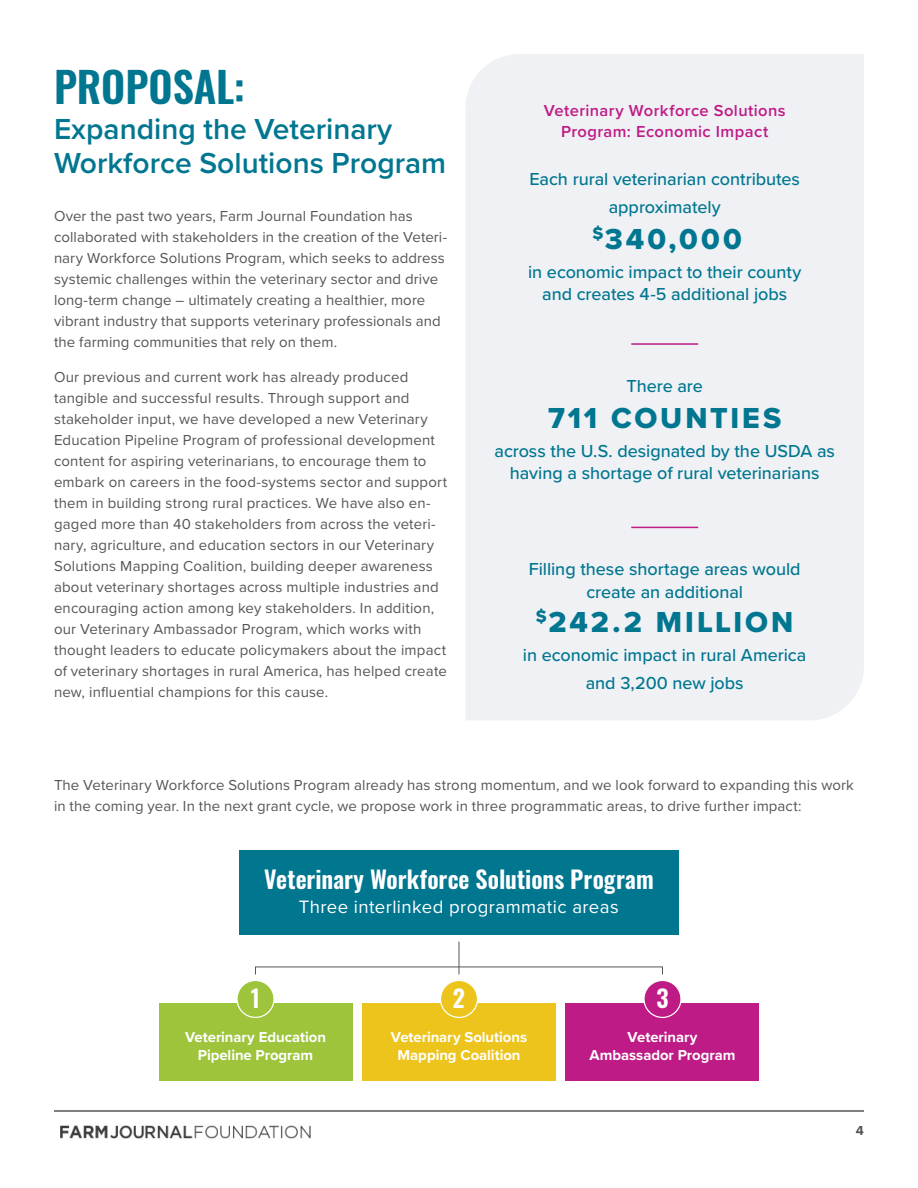
<style>
.page{position:relative;width:918px;height:1188px;background:#fff}
.page>*{position:absolute;margin:0;border:0;box-sizing:border-box;transform-origin:0 0}
.t1{font:42px "Oswald";letter-spacing:-.005em;color:#007690}
.t2{font:600 30px/34.5px "Proxima Nova";color:#007690}
.t3{font:30px "Proxima Nova Extrabld";letter-spacing:.095em;color:#007690}
.t4{font:600 24px "Oswald";color:#fff}
.t5{font:18.6px "Proxima Nova";letter-spacing:.02em;color:#fff}
.t6{font:500 18px/22.5px "Proxima Nova";letter-spacing:-.005em;color:#007690;text-align:center}
.t7{font:600 16.5px/21px "Proxima Nova";letter-spacing:.025em;color:#be1b86;text-align:center}
.t8{font:15px/21px "Proxima Nova";letter-spacing:.01em;color:#545554}
.t9{font:700 14.85px/17.9px "Proxima Nova";letter-spacing:-.005em;color:#fff;text-align:center}
.t10{font:700 13.5px "Proxima Nova";color:#545554}
</style>
<div class="page">
<hr style="left:54px;top:1110px;width:810px;height:2px;background:#545554">
<img style="left:60px;top:1125px;width:251px;height:14px">
<div style="left:466px;top:54px;width:398px;height:666px;background:#eff1f4"></div>
<div style="left:239px;top:850px;width:440px;height:85px;background:#01768f"></div>
<hr style="left:459px;top:942px;width:1px;height:32px;background:#545554">
<div style="left:159px;top:1003px;width:193px;height:78px;background:#9dc43b"></div>
<div style="left:362px;top:1003px;width:194px;height:78px;background:#edc41b"></div>
<div style="left:566px;top:1003px;width:193px;height:78px;background:#be1b86"></div>
<div style="left:237px;top:980px;width:37px;height:37px;background:#9dc43b;border-radius:50%"></div>
<div style="left:236px;top:980px;width:39px;height:38px;border:1px solid #fff;border-radius:50%"></div>
<div style="left:441px;top:980px;width:36px;height:37px;background:#edc41b;border-radius:50%"></div>
<div style="left:440px;top:980px;width:38px;height:38px;border:1px solid #fff;border-radius:50%"></div>
<div style="left:644px;top:980px;width:37px;height:37px;background:#be1b86;border-radius:50%"></div>
<div style="left:643px;top:980px;width:39px;height:38px;border:1px solid #fff;border-radius:50%"></div>
<hr style="left:631px;top:343px;width:67px;height:2px;background:#be1b86">
<hr style="left:631px;top:527px;width:67px;height:1px;background:#be1b86">
<h1 class="t1" style="left:54px;top:50px;width:192px">PROPOSAL:</h1>
<h2 class="t2" style="left:54px;top:110px;width:394px">Expanding the Veterinary<br>Workforce Solutions Program</h2>
<p class="t8" style="left:54px;top:205px;width:395px">Over the past two years, Farm Journal Foundation has collaborated with stakeholders in the creation of the Veteri&shy;nary Workforce Solutions Program, which seeks to address systemic challenges within the veterinary sector and drive long-term change – ultimately creating a healthier, more vibrant industry that supports veterinary professionals and the farming communities that rely on them.</p>
<p class="t8" style="left:54px;top:365px;width:395px">Our previous and current work has already produced tangible and successful results. Through support and stakeholder input, we have developed a new Veterinary Education Pipeline Program of professional development content for aspiring veterinarians, to encourage them to embark on careers in the food-systems sector and support them in building strong rural practices. We have also en&shy;gaged more than 40 stakeholders from across the veteri&shy;nary, agriculture, and education sectors in our Veterinary Solutions Mapping Coalition, building deeper awareness about veterinary shortages across multiple industries and encouraging action among key stakeholders. In addition, our Veterinary Ambassador Program, which works with thought leaders to educate policymakers about the impact of veterinary shortages in rural America, has helped create new, influential champions for this cause.</p>
<p class="t7" style="left:544px;top:99px;width:244px">Veterinary Workforce Solutions<br>Program: Economic Impact</p>
<p class="t6" style="left:529px;top:164px;width:272px;line-height:28.5px">Each rural veterinarian contributes approximately</p>
<h2 class="t3" style="left:592px;top:217px;width:151px"><sup>$</sup>340,000</h2>
<p class="t6" style="left:528px;top:260px;width:275px">in economic impact to their county and creates 4-5 additional jobs</p>
<p class="t6" style="left:627px;top:374px;width:78px">There are</p>
<h2 class="t3" style="left:548px;top:396px;width:235px">711 COUNTIES</h2>
<p class="t6" style="left:494px;top:439px;width:342px">across the U.S. designated by the USDA as having a shortage of rural veterinarians</p>
<p class="t6" style="left:529px;top:558px;width:273px">Filling these shortage areas would create an additional</p>
<h2 class="t3" style="left:536px;top:600px;width:259px"><sup>$</sup>242.2 MILLION</h2>
<p class="t6" style="left:523px;top:640px;width:285px;line-height:28.5px">in economic impact in rural America and 3,200 new jobs</p>
<p class="t8" style="left:54px;top:774px;width:801px">The Veterinary Workforce Solutions Program already has strong momentum, and we look forward to expanding this work in the coming year. In the next grant cycle, we propose work in three programmatic areas, to drive further impact:</p>
<h3 class="t4" style="left:264px;top:858px;width:391px">Veterinary Workforce Solutions Program</h3>
<p class="t5" style="left:299px;top:893px;width:321px">Three interlinked programmatic areas</p>
<h3 class="t4" style="left:251px;top:977px;width:11px">1</h3>
<h3 class="t4" style="left:453px;top:977px;width:14px">2</h3>
<h3 class="t4" style="left:656px;top:977px;width:14px">3</h3>
<p class="t9" style="left:185px;top:1028px;width:142px">Veterinary Education<br>Pipeline Program</p>
<p class="t9" style="left:391px;top:1028px;width:138px">Veterinary Solutions<br>Mapping Coalition</p>
<p class="t9" style="left:590px;top:1028px;width:147px">Veterinary<br>Ambassador Program</p>
<p class="t10" style="left:856px;top:1121px;width:10px">4</p>
</div>
